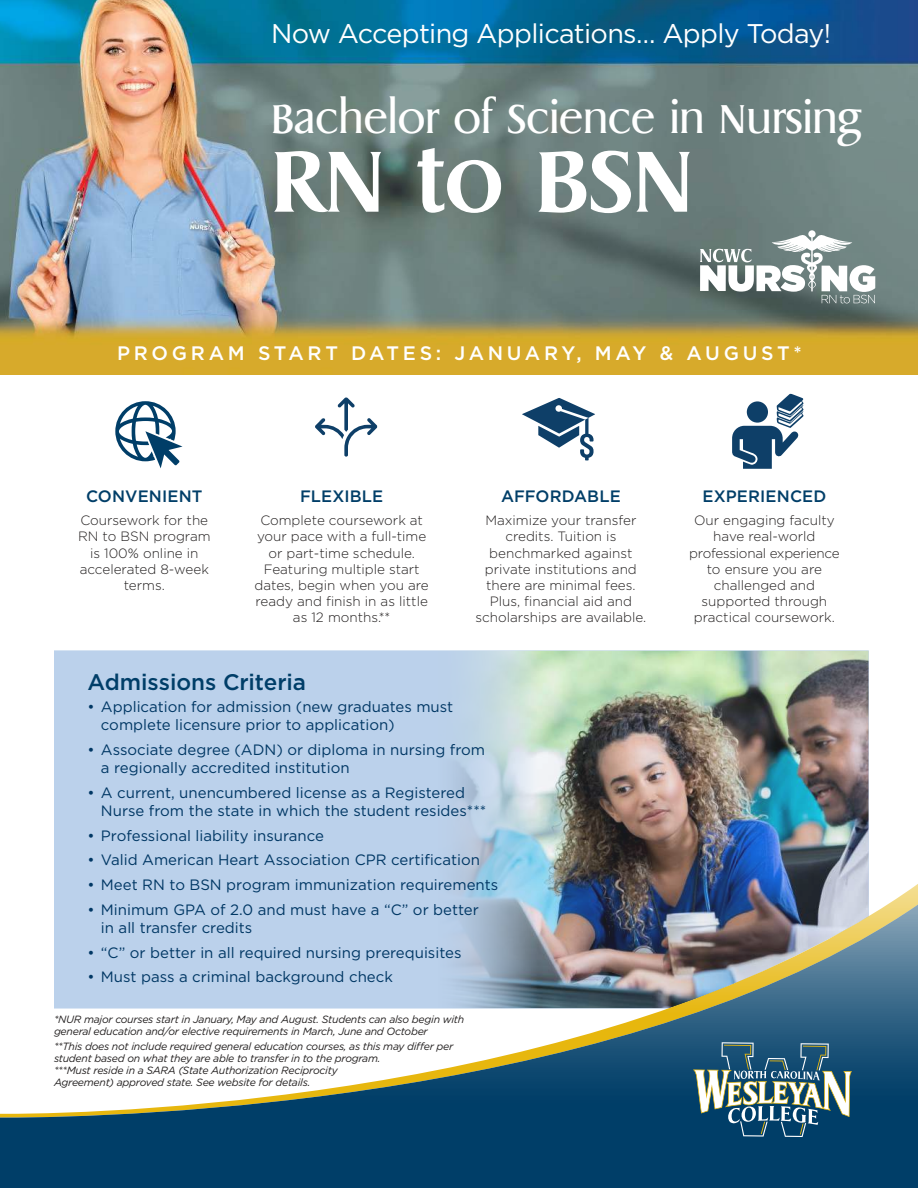
<style>
.page{position:relative;width:918px;height:1188px;background:#fff}
.page>*{position:absolute;margin:0;border:0;box-sizing:border-box;transform-origin:0 0}
.t1{font:700 87px "Griffon";color:#fff}
.t2{font:40.5px "Griffon";color:#fff}
.t3{font:27px "Gotham";letter-spacing:-.025em;color:#fff}
.t4{font:500 22.5px "Gotham";letter-spacing:-.005em;color:#003e68}
.t5{font:500 19.5px "Gotham";letter-spacing:.19em;color:#fff}
.t6{font:500 16.5px "Gotham";letter-spacing:.01em;color:#003e68}
.t7{font:15px/18px "Gotham";color:#003764}
.t8{font:300 13.5px/16.2px "Gotham";color:#221f1f;text-align:center}
.t9{font:italic 10.5px/12px "Gotham";letter-spacing:-.025em;color:#221f1f}
</style>
<div class="page">
<img style="left:0;top:0;width:918px;height:374px">
<div style="left:54px;top:650px;width:374px;height:224px;background:#bbd1eb"></div>
<img style="left:428px;top:650px;width:441px;height:224px">
<svg style="left:700px;top:230px;width:175px;height:73px"></svg>
<svg style="left:115px;top:401px;width:68px;height:67px"></svg>
<svg style="left:522px;top:398px;width:73px;height:63px"></svg>
<svg style="left:732px;top:394px;width:72px;height:75px"></svg>
<svg style="left:315px;top:397px;width:62px;height:60px"></svg>
<img style="left:54px;top:874px;width:864px;height:21px">
<svg style="left:0;top:895px;width:918px;height:293px"></svg>
<svg style="left:693px;top:1042px;width:159px;height:95px"></svg>
<h3 class="t3" style="left:271px;top:22px;width:561px">Now Accepting Applications… Apply Today!</h3>
<h2 class="t2" style="left:271px;top:96px;width:592px">Bachelor of Science in Nursing</h2>
<h1 class="t1" style="left:271px;top:131px;width:424px">RN to BSN</h1>
<h3 class="t5" style="left:117px;top:344px;width:686px">PROGRAM START DATES: JANUARY, MAY &amp; AUGUST*</h3>
<p class="t6" style="left:86px;top:489px;width:118px">CONVENIENT</p>
<p class="t8" style="left:78px;top:513px;width:134px">Coursework for the<br>RN to BSN program is 100% online in accelerated 8-week terms.</p>
<p class="t6" style="left:300px;top:489px;width:85px">FLEXIBLE</p>
<p class="t8" style="left:255px;top:513px;width:176px">Complete coursework at your pace with a full-time or part-time schedule.<br>Featuring multiple start dates, begin when you are ready and finish in as little as 12 months.**</p>
<p class="t6" style="left:501px;top:489px;width:121px">AFFORDABLE</p>
<p class="t8" style="left:475px;top:513px;width:172px">Maximize your transfer credits. Tuition is benchmarked against private institutions and there are minimal fees.<br>Plus, financial aid and scholarships are available.</p>
<h3 class="t4" style="left:87px;top:672px;width:220px">Admissions Criteria</h3>
<p class="t7" style="left:101px;top:699px;width:354px;text-indent:-14px">• Application for admission (new graduates must complete licensure prior to application)</p>
<p class="t7" style="left:101px;top:741px;width:386px;text-indent:-14px">• Associate degree (ADN) or diploma in nursing from a regionally accredited institution</p>
<p class="t7" style="left:101px;top:784px;width:387px;text-indent:-14px">• A current, unencumbered license as a Registered<br>Nurse from the state in which the student resides***</p>
<p class="t7" style="left:87px;top:827px;width:238px">• Professional liability insurance</p>
<p class="t7" style="left:87px;top:852px;width:394px">• Valid American Heart Association CPR certification</p>
<p class="t7" style="left:87px;top:876px;width:412px">• Meet RN to BSN program immunization requirements</p>
<p class="t7" style="left:101px;top:901px;width:379px;text-indent:-14px">• Minimum GPA of 2.0 and must have a “C” or better in all transfer credits</p>
<p class="t7" style="left:87px;top:944px;width:376px">• “C” or better in all required nursing prerequisites</p>
<p class="t7" style="left:87px;top:969px;width:307px">• Must pass a criminal background check</p>
<p class="t9" style="left:54px;top:1014px;width:412px">*NUR major courses start in January, May and August. Students can also begin with general education and/or elective requirements in March, June and October</p>
<p class="t9" style="left:54px;top:1041px;width:401px">**This does not include required general education courses, as this may differ per student based on what they are able to transfer in to the program.<br>***Must reside in a SARA (State Authorization Reciprocity<br>Agreement) approved state. See website for details.</p>
<p class="t6" style="left:702px;top:489px;width:126px">EXPERIENCED</p>
<p class="t8" style="left:689px;top:513px;width:152px">Our engaging faculty have real-world professional experience to ensure you are challenged and supported through practical coursework.</p>
</div>
